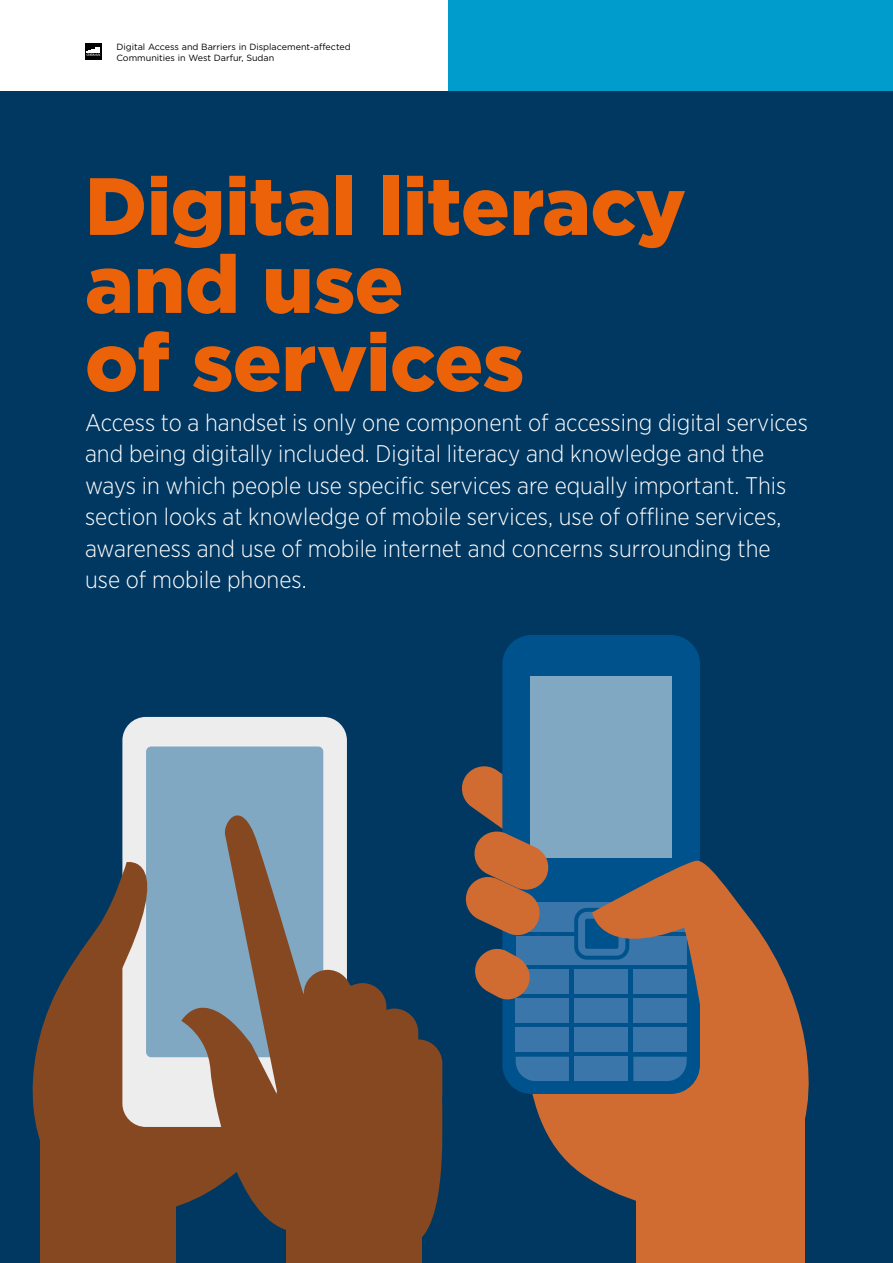
<style>
.page{position:relative;width:893px;height:1263px;background:#fff}
.page>*{position:absolute;margin:0;border:0;box-sizing:border-box;transform-origin:0 0}
.t1{font:900 81px/78px "Gotham";letter-spacing:-.005em;color:#eb6209}
.t2{font:300 24px/31.5px "Gotham Narrow";color:#fff}
.t3{font:9px/10.8px "Gotham";color:#000}
</style>
<div class="page">
<div style="left:85px;top:43px;width:17px;height:17px;background:#000"></div>
<svg style="left:87px;top:47px;width:14px;height:9px"></svg>
<div style="left:449px;top:0;width:444px;height:92px;background:#009dcc"></div>
<div style="left:0;top:92px;width:893px;height:1171px;background:#003862"></div>
<div style="left:122px;top:717px;width:225px;height:410px;background:#ededed;border-radius:23px"></div>
<div style="left:146px;top:746px;width:177px;height:311px;background:#80a8c2;border-radius:5px"></div>
<div style="left:636px;top:1112px;width:169px;height:151px;background:#d06c32"></div>
<div style="left:502px;top:635px;width:198px;height:459px;background:#00528d;border-radius:29px"></div>
<div style="left:530px;top:676px;width:142px;height:182px;background:#80a8c2"></div>
<svg style="left:32px;top:763px;width:604px;height:500px"></svg>
<svg style="left:592px;top:858px;width:217px;height:308px;fill:#d06c32"></svg>
<p class="t3" style="left:116px;top:42px;width:236px">Digital Access and Barriers in Displacement-affected<br>Communities in West Darfur, Sudan</p>
<h1 class="t1" style="left:85px;top:166px;width:602px">Digital literacy and use<br>of services</h1>
<p class="t2" style="left:85px;top:406px;width:724px">Access to a handset is only one component of accessing digital services and being digitally included. Digital literacy and knowledge and the ways in which people use specific services are equally important. This section looks at knowledge of mobile services, use of offline services, awareness and use of mobile internet and concerns surrounding the use of mobile phones.</p>
</div>
